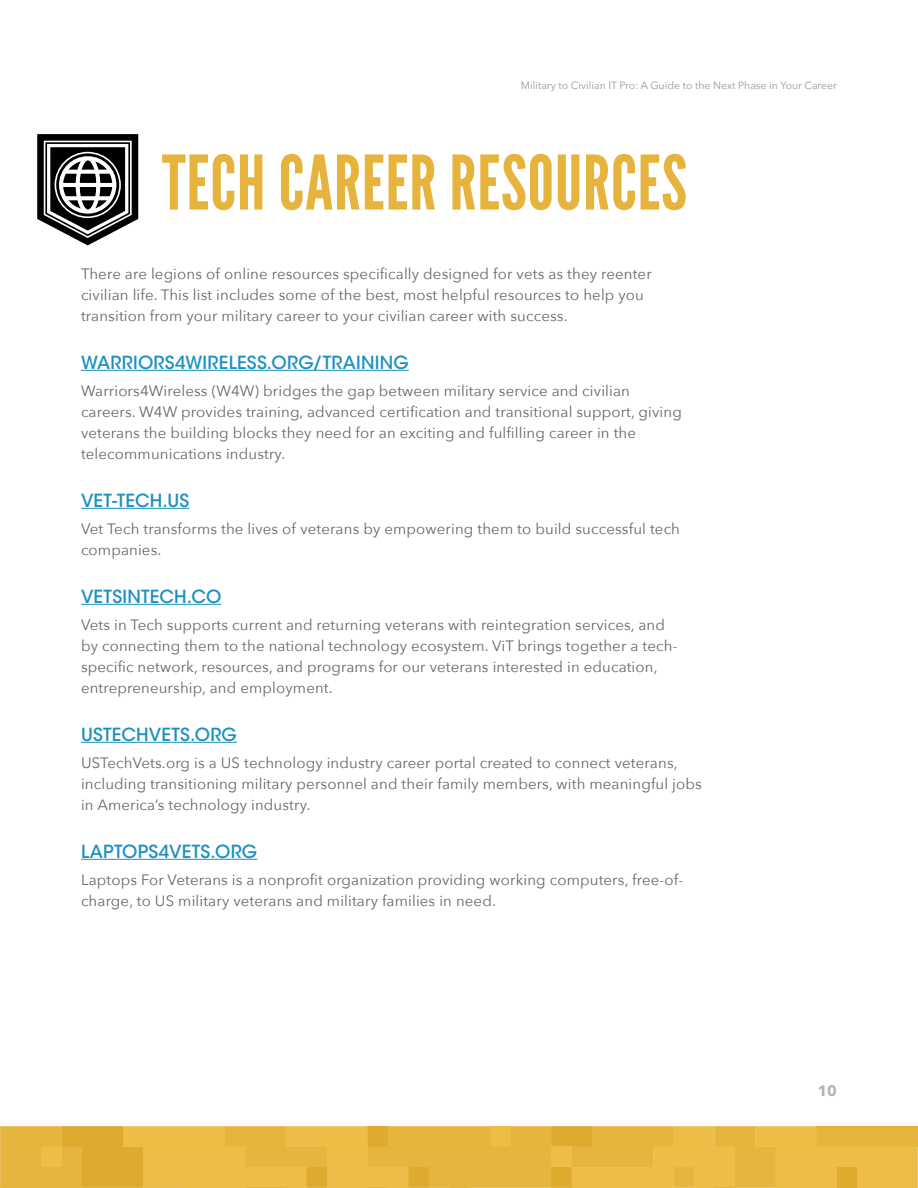
<style>
.page{position:relative;width:918px;height:1188px;background:#fff}
.page>*{position:absolute;margin:0;border:0;box-sizing:border-box;transform-origin:0 0}
.t1{font:75px "League Gothic";letter-spacing:.01em;color:#e6b43c}
.t2{font:500 18px "ITC Avant Garde Std";letter-spacing:.01em;color:#1c91c0}
.t3{font:15px/21px "Avenir Next";letter-spacing:.01em;color:#666767}
.t4{font:700 15px "Avenir Next";color:#666767}
.t5{font:10.5px "Avenir Next";color:#989899}
</style>
<div class="page">
<svg style="left:0;top:1126px;width:918px;height:62px"></svg>
<div style="left:551px;top:1147px;width:21px;height:20px;background:#edbd47"></div>
<hr style="left:81px;top:370px;width:328px;height:1px;background:#1c91c0">
<hr style="left:81px;top:508px;width:108px;height:1px;background:#1c91c0">
<hr style="left:81px;top:604px;width:140px;height:1px;background:#1c91c0">
<hr style="left:81px;top:742px;width:156px;height:1px;background:#1c91c0">
<hr style="left:81px;top:859px;width:176px;height:1px;background:#1c91c0">
<svg style="left:37px;top:134px;width:101px;height:111px"></svg>
<p class="t5" style="left:521px;top:76px;width:318px">Military to Civilian IT Pro: A Guide to the Next Phase in Your Career</p>
<h1 class="t1" style="left:162px;top:140px;width:527px">TECH CAREER RESOURCES</h1>
<p class="t3" style="left:81px;top:262px;width:572px">There are legions of online resources specifically designed for vets as they reenter civilian life. This list includes some of the best, most helpful resources to help you transition from your military career to your civilian career with success.</p>
<p class="t2" style="left:81px;top:351px;width:329px">WARRIORS4WIRELESS.ORG/TRAINING</p>
<p class="t3" style="left:81px;top:379px;width:602px">Warriors4Wireless (W4W) bridges the gap between military service and civilian careers. W4W provides training, advanced certification and transitional support, giving veterans the building blocks they need for an exciting and fulfilling career in the telecommunications industry.</p>
<p class="t2" style="left:81px;top:489px;width:110px">VET-TECH.US</p>
<p class="t3" style="left:81px;top:517px;width:601px">Vet Tech transforms the lives of veterans by empowering them to build successful tech companies.</p>
<p class="t2" style="left:81px;top:585px;width:142px">VETSINTECH.CO</p>
<p class="t3" style="left:81px;top:613px;width:598px">Vets in Tech supports current and returning veterans with reintegration services, and by connecting them to the national technology ecosystem. ViT brings together a tech&shy;specific network, resources, and programs for our veterans interested in education, entrepreneurship, and employment.</p>
<p class="t2" style="left:81px;top:723px;width:158px">USTECHVETS.ORG</p>
<p class="t3" style="left:81px;top:751px;width:622px">USTechVets.org is a US technology industry career portal created to connect veterans, including transitioning military personnel and their family members, with meaningful jobs in America’s technology industry.</p>
<p class="t2" style="left:81px;top:840px;width:178px">LAPTOPS4VETS.ORG</p>
<p class="t3" style="left:81px;top:868px;width:604px">Laptops For Veterans is a nonprofit organization providing working computers, free-of&shy;charge, to US military veterans and military families in need.</p>
<p class="t4" style="left:818px;top:1078px;width:21px">10</p>
</div>
